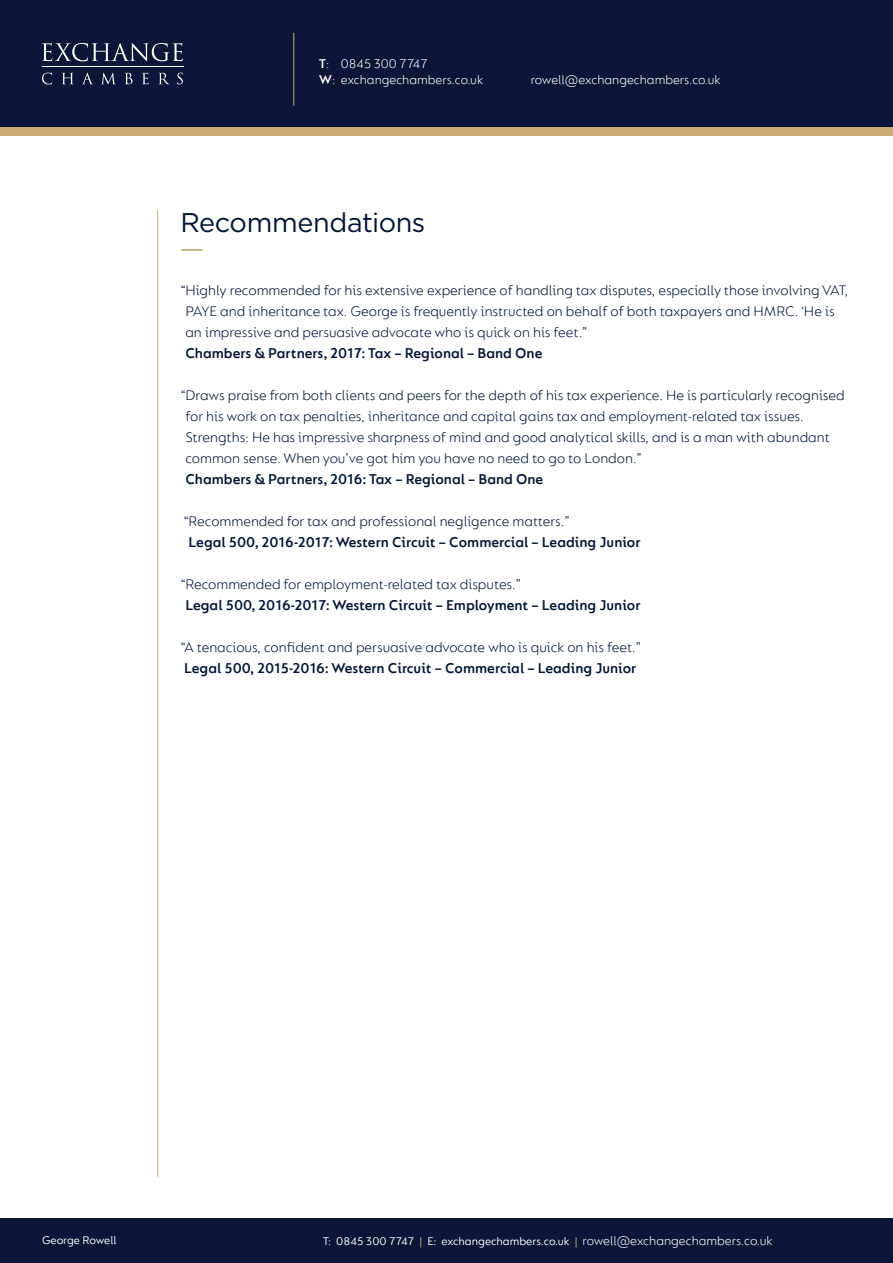
<style>
.page{position:relative;width:893px;height:1263px;background:#fff}
.page>*{position:absolute;margin:0;border:0;box-sizing:border-box;transform-origin:0 0}
.t1{font:27px "Gotham";letter-spacing:-.015em;color:#001537}
.t2{font:300 15px/21px "FS Lucas";color:#001537}
.t3{font:600 15px/21px "FS Lucas";color:#001537}
.t4{font:300 13.5px/16.2px "FS Lucas";color:#fff}
.t5{font:12px "FS Lucas";color:#fff}
.s1{font-weight:600}
.s2{font-weight:300}
.s3{color:#cbaa76}
</style>
<div class="page">
<div style="left:0;top:64px;width:893px;height:72px;background:#cbaa76"></div>
<div style="left:0;top:0;width:893px;height:127px;background:#0d1638"></div>
<div style="left:0;top:1219px;width:893px;height:44px;background:#0d1638"></div>
<hr style="left:42px;top:67px;width:142px;height:1px;background:#fff">
<svg style="left:42px;top:43px;width:141px;height:18px"></svg>
<svg style="left:42px;top:73px;width:10px;height:11px"></svg>
<svg style="left:62px;top:73px;width:11px;height:11px"></svg>
<svg style="left:82px;top:73px;width:11px;height:11px"></svg>
<svg style="left:102px;top:73px;width:13px;height:11px"></svg>
<svg style="left:125px;top:73px;width:8px;height:11px"></svg>
<svg style="left:142px;top:73px;width:7px;height:11px"></svg>
<svg style="left:159px;top:73px;width:10px;height:11px"></svg>
<svg style="left:177px;top:73px;width:6px;height:11px"></svg>
<hr style="left:293px;top:33px;width:1px;height:73px;background:#cbaa76">
<hr style="left:157px;top:211px;width:1px;height:966px;background:#cbaa76">
<hr style="left:181px;top:249px;width:21px;height:2px;background:#cbaa76">
<p class="t4" style="left:319px;top:55px;width:166px"><span class="s1">T</span>: 0845 300 7747<br><span class="s1">W</span>: exchangechambers.co.uk</p>
<p class="t4" style="left:531px;top:71px;width:192px">rowell@exchangechambers.co.uk</p>
<p class="t1" style="left:180px;top:205px;width:247px">Recommendations</p>
<p class="t2" style="left:185px;top:279px;width:664px;text-indent:-5px">“Highly recommended for his extensive experience of handling tax disputes, especially those involving VAT, PAYE and inheritance tax. George is frequently instructed on behalf of both taxpayers and HMRC. ‘He is an impressive and persuasive advocate who is quick on his feet.”<br><span class="s1">Chambers &amp; Partners, 2017: Tax – Regional – Band One</span></p>
<p class="t2" style="left:185px;top:384px;width:661px;text-indent:-5px">“Draws praise from both clients and peers for the depth of his tax experience. He is particularly recognised for his work on tax penalties, inheritance and capital gains tax and employment-related tax issues.<br>Strengths: He has impressive sharpness of mind and good analytical skills, and is a man with abundant common sense. When you’ve got him you have no need to go to London.”<br><span class="s1">Chambers &amp; Partners, 2016: Tax – Regional – Band One</span></p>
<p class="t3" style="left:189px;top:510px;width:453px;text-indent:-5px"><span class="s2">“Recommended for tax and professional negligence matters.”<br></span>Legal 500, 2016-2017: Western Circuit – Commercial – Leading Junior</p>
<p class="t3" style="left:185px;top:573px;width:456px;text-indent:-5px"><span class="s2">“Recommended for employment-related tax disputes.”<br></span>Legal 500, 2016-2017: Western Circuit – Employment – Leading Junior</p>
<p class="t2" style="left:180px;top:636px;width:462px">“A tenacious, confident and persuasive advocate who is quick on his feet.”<br><span class="s1">Legal 500, 2015-2016: Western Circuit – Commercial – Leading Junior</span></p>
<p class="t4" style="left:583px;top:1233px;width:192px">rowell@exchangechambers.co.uk</p>
<p class="t5" style="left:42px;top:1233px;width:76px">George Rowell</p>
<p class="t5" style="left:323px;top:1235px;width:256px">T: 0845 300 7747 <span class="s3">|</span> E: exchangechambers.co.uk <span class="s3">|</span></p>
</div>
